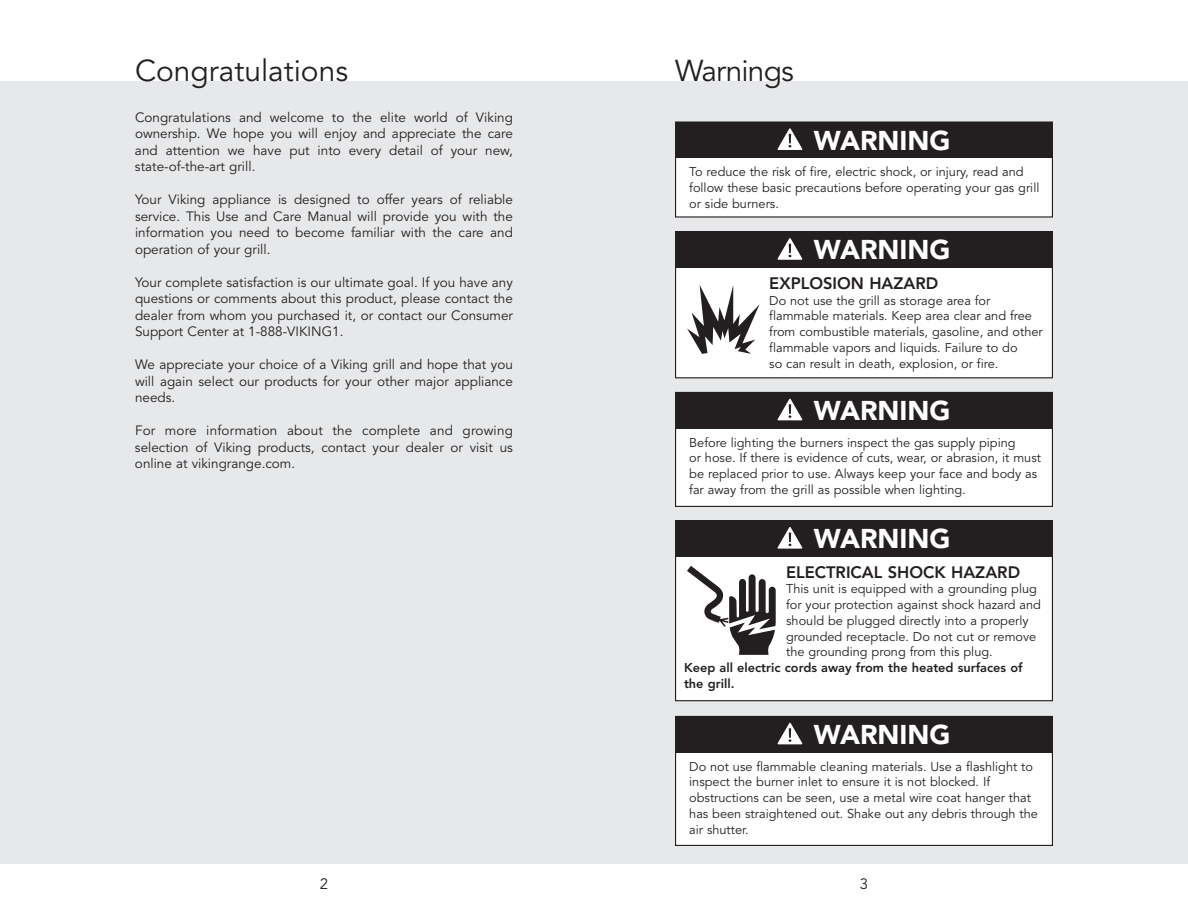
<style>
.page{position:relative;width:1188px;height:918px;background:#fff}
.page>*{position:absolute;margin:0;border:0;box-sizing:border-box;transform-origin:0 0}
.t1{font:30px "Avenir";color:#231f20}
.t2{font:30px "Avenir";letter-spacing:-.03em;color:#231f20}
.t3{font:900 27px "Avenir";color:#fff}
.t4{font:800 16.5px "Avenir";color:#231f20}
.t5{font:15px "Avenir";color:#231f20}
.t6{font:13.5px/16.5px "Avenir";color:#231f20;text-align:justify}
.t7{font:12.75px/15.8px "Avenir";color:#231f20}
.t8{font:800 12.75px/15.8px "Avenir";color:#231f20}
</style>
<div class="page">
<div style="left:0;top:81px;width:594px;height:783px;background:#e7e8e9"></div>
<div style="left:594px;top:81px;width:594px;height:783px;background:#e7e8e9"></div>
<div style="left:676px;top:232px;width:376px;height:146px;background:#fff"></div>
<div style="left:676px;top:232px;width:376px;height:36px;background:#231f20"></div>
<svg style="left:777px;top:238px;width:26px;height:22px"></svg>
<div style="left:675px;top:231px;width:378px;height:147px;border:1px solid #231f20"></div>
<div style="left:676px;top:122px;width:376px;height:95px;background:#fff"></div>
<div style="left:676px;top:122px;width:376px;height:36px;background:#231f20"></div>
<svg style="left:777px;top:128px;width:26px;height:22px"></svg>
<div style="left:675px;top:122px;width:378px;height:96px;border:1px solid #231f20"></div>
<div style="left:676px;top:392px;width:376px;height:114px;background:#fff"></div>
<div style="left:676px;top:392px;width:376px;height:37px;background:#231f20"></div>
<svg style="left:777px;top:399px;width:26px;height:21px"></svg>
<div style="left:675px;top:392px;width:378px;height:115px;border:1px solid #231f20"></div>
<svg style="left:687px;top:285px;width:73px;height:69px"></svg>
<div style="left:676px;top:521px;width:376px;height:180px;background:#fff"></div>
<div style="left:676px;top:521px;width:376px;height:36px;background:#231f20"></div>
<svg style="left:777px;top:527px;width:26px;height:22px"></svg>
<div style="left:675px;top:520px;width:378px;height:181px;border:1px solid #231f20"></div>
<svg style="left:687px;top:566px;width:89px;height:89px"></svg>
<div style="left:676px;top:716px;width:376px;height:129px;background:#fff"></div>
<div style="left:676px;top:716px;width:376px;height:37px;background:#231f20"></div>
<svg style="left:777px;top:723px;width:26px;height:21px"></svg>
<div style="left:675px;top:716px;width:378px;height:130px;border:1px solid #231f20"></div>
<h1 class="t1" style="left:135px;top:58px;width:215px">Congratulations</h1>
<p class="t6" style="left:135px;top:110px;width:380px">Congratulations and welcome to the elite world of Viking ownership. We hope you will enjoy and appreciate the care and attention we have put into every detail of your new, state-of-the-art grill.</p>
<p class="t6" style="left:135px;top:192px;width:380px">Your Viking appliance is designed to offer years of reliable service. This Use and Care Manual will provide you with the information you need to become familiar with the care and operation of your grill.</p>
<p class="t6" style="left:135px;top:275px;width:380px">Your complete satisfaction is our ultimate goal. If you have any questions or comments about this product, please contact the dealer from whom you purchased it, or contact our Consumer Support Center at 1-888-VIKING1.</p>
<p class="t6" style="left:135px;top:357px;width:380px">We appreciate your choice of a Viking grill and hope that you will again select our products for your other major appliance needs.</p>
<p class="t6" style="left:135px;top:423px;width:380px">For more information about the complete and growing selection of Viking products, contact your dealer or visit us online at vikingrange.com.</p>
<p class="t5" style="left:320px;top:877px;width:10px">2</p>
<h1 class="t2" style="left:675px;top:58px;width:121px">Warnings</h1>
<h2 class="t3" style="left:814px;top:129px;width:138px">WARNING</h2>
<p class="t7" style="left:689px;top:165px;width:352px">To reduce the risk of fire, electric shock, or injury, read and follow these basic precautions before operating your gas grill or side burners.</p>
<h2 class="t3" style="left:814px;top:239px;width:138px">WARNING</h2>
<p class="t4" style="left:769px;top:276px;width:171px">EXPLOSION HAZARD</p>
<p class="t7" style="left:769px;top:293px;width:275px">Do not use the grill as storage area for flammable materials. Keep area clear and free from combustible materials, gasoline, and other flammable vapors and liquids. Failure to do<br>so can result in death, explosion, or fire.</p>
<h2 class="t3" style="left:814px;top:400px;width:138px">WARNING</h2>
<p class="t7" style="left:689px;top:435px;width:353px">Before lighting the burners inspect the gas supply piping<br>or hose. If there is evidence of cuts, wear, or abrasion, it must be replaced prior to use. Always keep your face and body as far away from the grill as possible when lighting.</p>
<h2 class="t3" style="left:814px;top:528px;width:138px">WARNING</h2>
<p class="t4" style="left:786px;top:565px;width:236px">ELECTRICAL SHOCK HAZARD</p>
<p class="t7" style="left:786px;top:582px;width:256px">This unit is equipped with a grounding plug for your protection against shock hazard and should be plugged directly into a properly grounded receptacle. Do not cut or remove the grounding prong from this plug.</p>
<p class="t8" style="left:684px;top:661px;width:340px">Keep all electric cords away from the heated surfaces of the grill.</p>
<h2 class="t3" style="left:814px;top:724px;width:138px">WARNING</h2>
<p class="t7" style="left:689px;top:759px;width:350px">Do not use flammable cleaning materials. Use a flashlight to inspect the burner inlet to ensure it is not blocked. If obstructions can be seen, use a metal wire coat hanger that has been straightened out. Shake out any debris through the air shutter.</p>
<p class="t5" style="left:860px;top:877px;width:10px">3</p>
</div>
